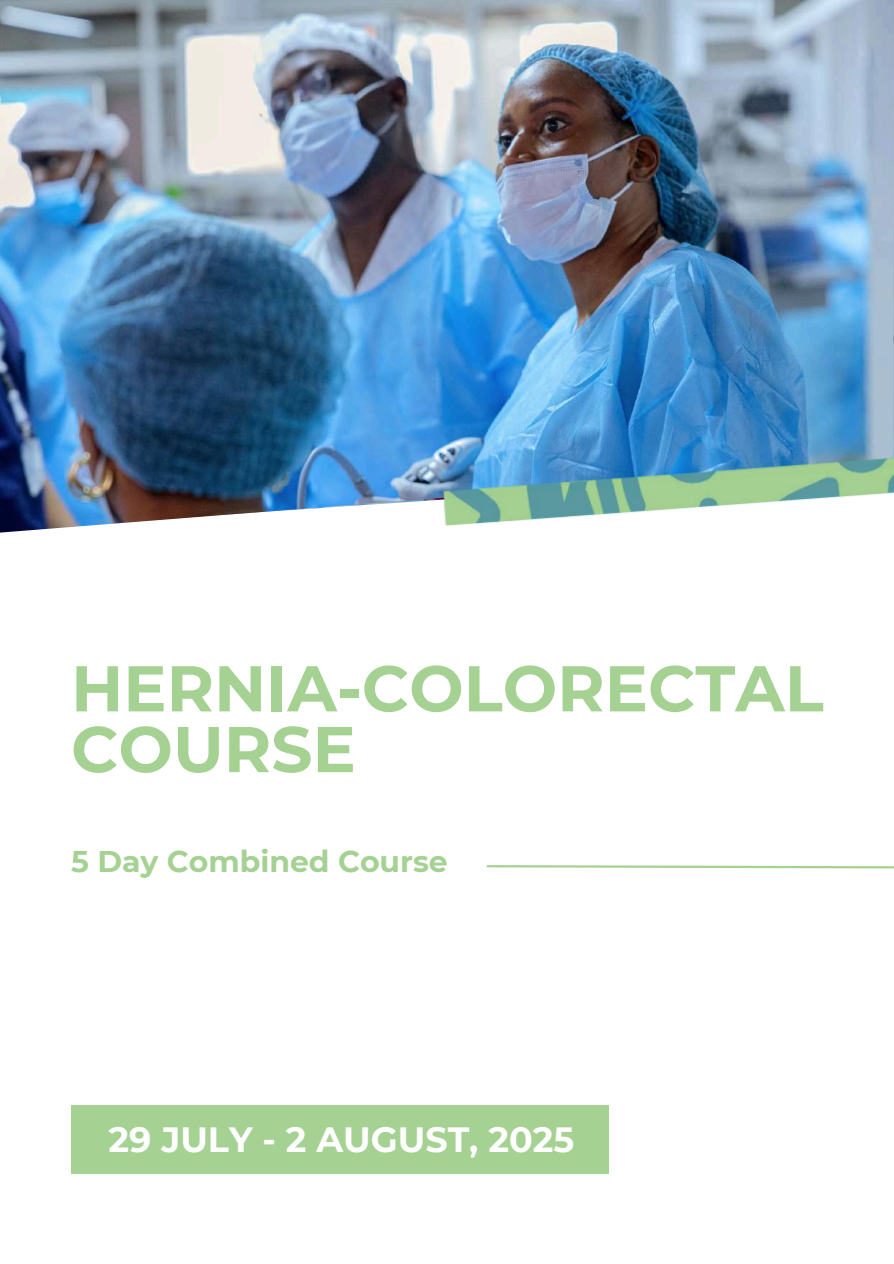
<style>
.page{position:relative;width:894px;height:1264px;background:#fff}
.page>*{position:absolute;margin:0;border:0;box-sizing:border-box;transform-origin:0 0}
.t1{font:700 64.5px/60.8px "Montserrat";color:#a5d293}
.t2{font:700 34.95px "Montserrat";color:#fff}
.t3{font:700 29.85px "Montserrat";color:#a5d293}
</style>
<div class="page">
<svg style="left:486px;top:865px;width:407px;height:4px"></svg>
<img style="left:0;top:0;width:893px;height:532px">
<img style="left:434px;top:416px;width:459px;height:116px">
<div style="left:71px;top:1105px;width:537px;height:69px;background:#a5d293"></div>
<p class="t1" style="left:71px;top:658px;width:754px">HERNIA-COLORECTAL<br>COURSE</p>
<p class="t3" style="left:71px;top:843px;width:378px">5 Day Combined Course</p>
<p class="t2" style="left:109px;top:1117px;width:467px">29 JULY - 2 AUGUST, 2025</p>
</div>
